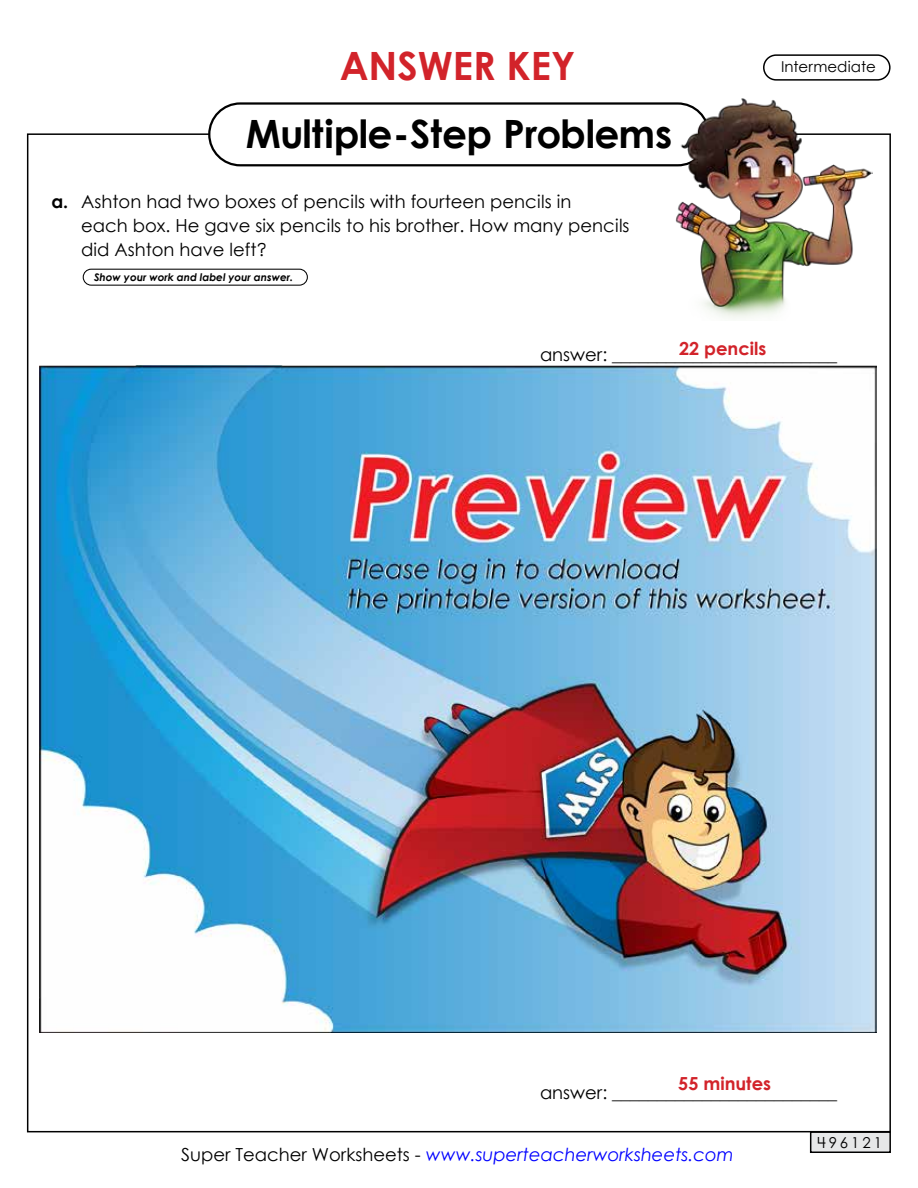
<style>
.page{position:relative;width:918px;height:1188px;background:#fff}
.page>*{position:absolute;margin:0;border:0;box-sizing:border-box;transform-origin:0 0}
.t1{font:700 39px "Century Gothic 2";letter-spacing:-.02em;color:#000}
.t2{font:700 39px "Century Gothic 2";color:#d2232a}
.t3{font:18px/24px "Century Gothic 2";color:#000}
.t4{font:italic 18px "Century Gothic 2";color:#00f}
.t5{font:700 18px "Century STW4";color:#d2232a}
.t6{font:15px "Century Gothic 2";color:#000}
.t7{font:15px "Century STW4";letter-spacing:.2em;color:#000}
.t8{font:italic 700 10.5px "Century STW4";color:#000}
.s1{font-weight:700}
.s2{font-style:normal;color:#000}
</style>
<div class="page">
<div style="left:208px;top:102px;width:502px;height:64px;border:2px solid #000;border-radius:31px"></div>
<div style="left:763px;top:54px;width:128px;height:27px;border:2px solid #000;border-radius:12px"></div>
<div style="left:811px;top:1132px;width:79px;height:20px;background:#e6e7e8"></div>
<div style="left:810px;top:1131px;width:81px;height:22px;border:2px solid #000"></div>
<img style="left:672px;top:98px;width:201px;height:221px">
<div style="left:83px;top:269px;width:225px;height:17px;border:1px solid #000;border-radius:8px"></div>
<img style="left:39px;top:366px;width:837px;height:666px">
<h1 class="t2" style="left:340px;top:37px;width:237px">ANSWER KEY</h1>
<h1 class="t1" style="left:246px;top:104px;width:428px">Multiple-Step Problems</h1>
<p class="t3" style="left:81px;top:189px;width:550px;text-indent:-30px"><span class="s1">a.</span> Ashton had two boxes of pencils with fourteen pencils in<br>each box. He gave six pencils to his brother. How many pencils did Ashton have left?</p>
<p class="t8" style="left:94px;top:269px;width:201px">Show your work and label your answer.</p>
<p class="t6" style="left:781px;top:56px;width:96px">Intermediate</p>
<p class="t5" style="left:679px;top:335px;width:89px">22 pencils</p>
<p class="t3" style="left:540px;top:342px;width:299px">answer: _________________________</p>
<p class="t5" style="left:678px;top:1070px;width:94px">55 minutes</p>
<p class="t3" style="left:540px;top:1080px;width:299px">answer: _________________________</p>
<p class="t4" style="left:181px;top:1142px;width:554px"><span class="s2">Super Teacher Worksheets -</span> www.superteacherworksheets.com</p>
<p class="t7" style="left:817px;top:1132px;width:66px">496121</p>
</div>
